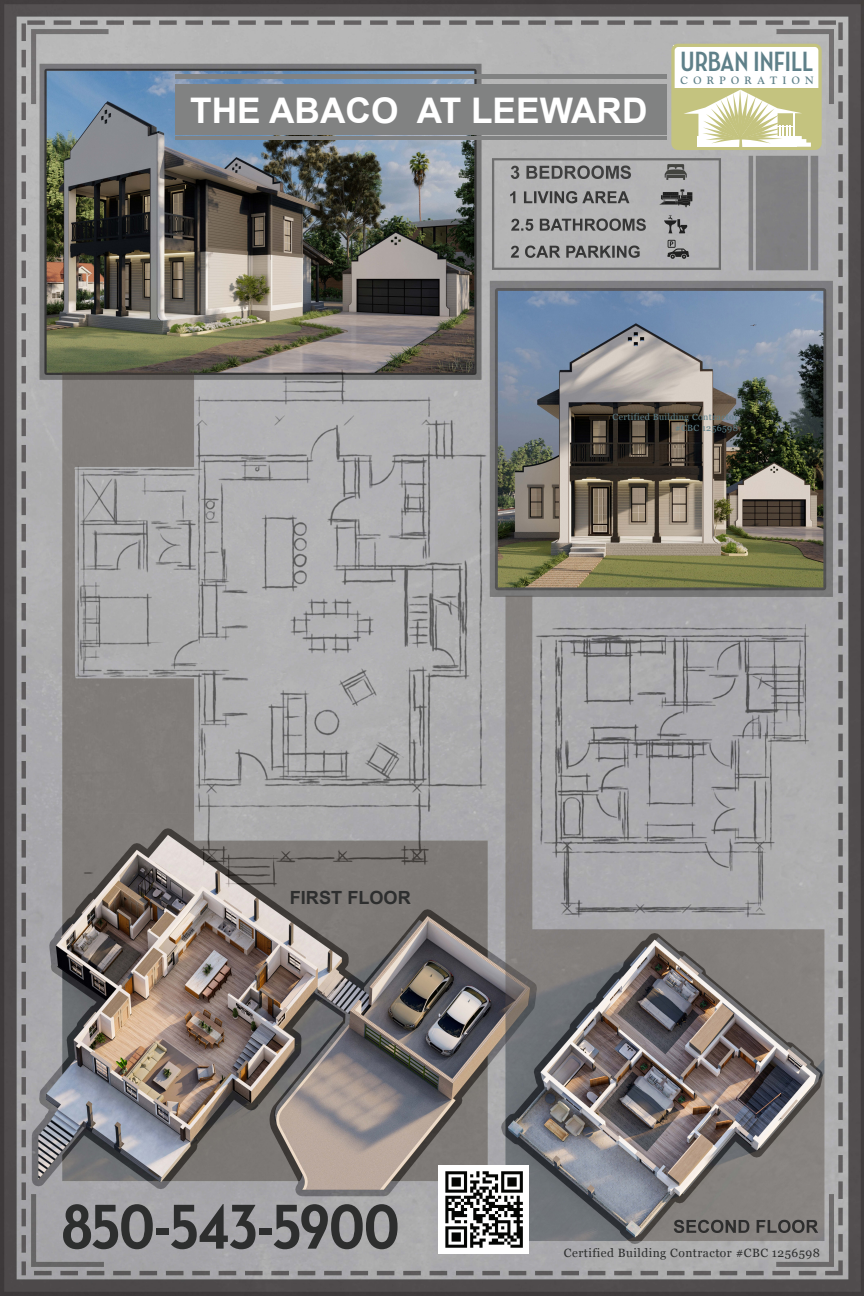
<style>
.page{position:relative;width:864px;height:1296px;background:#fff}
.page>*{position:absolute;margin:0;border:0;box-sizing:border-box;transform-origin:0 0}
.t1{font:700 78.15px "Neutraface Condensed";color:#2d2e2e}
.t2{font:700 35.27px "Arial";color:#fff}
.t3{font:700 28.38px "Neutraface Condensed";color:#5e8089}
.t4{font:700 18.15px "Arial";color:#2d2e2e}
.t5{font:12px "Georgia";letter-spacing:.04em;color:#2d2e2e}
.t6{font:700 10.57px "Goudy";letter-spacing:.5em;color:#5e8089}
.t7{font:8.97px/10.8px "Georgia";letter-spacing:.04em;color:#5e8089;text-align:right}
</style>
<div class="page">
<img style="left:0;top:0;width:864px;height:1296px">
<div style="left:673px;top:45px;width:146px;height:42px;background:#fff"></div>
<div style="left:671px;top:44px;width:151px;height:106px;border:3px solid #c4c37f;border-radius:5px"></div>
<svg style="left:673px;top:87px;width:146px;height:62px"></svg>
<hr style="left:176px;top:75px;width:491px;height:4px;background:#818282">
<div style="left:176px;top:84px;width:491px;height:50px;background:#818282"></div>
<hr style="left:176px;top:136px;width:491px;height:4px;background:#818282">
<img style="left:439px;top:1166px;width:89px;height:88px">
<h2 class="t2" style="left:190px;top:87px;width:459px">THE ABACO AT LEEWARD</h2>
<h3 class="t3" style="left:681px;top:45px;width:134px">URBAN INFILL</h3>
<p class="t6" style="left:681px;top:74px;width:135px">CORPORATION</p>
<p class="t7" style="left:613px;top:411px;width:127px">Certified Building Contractor #CBC 1256598</p>
<h3 class="t4" style="left:290px;top:885px;width:123px">FIRST FLOOR</h3>
<h1 class="t1" style="left:62px;top:1178px;width:339px">850-543-5900</h1>
<h3 class="t5" style="left:564px;top:1244px;width:258px">Certified Building Contractor #CBC 1256598</h3>
</div>
